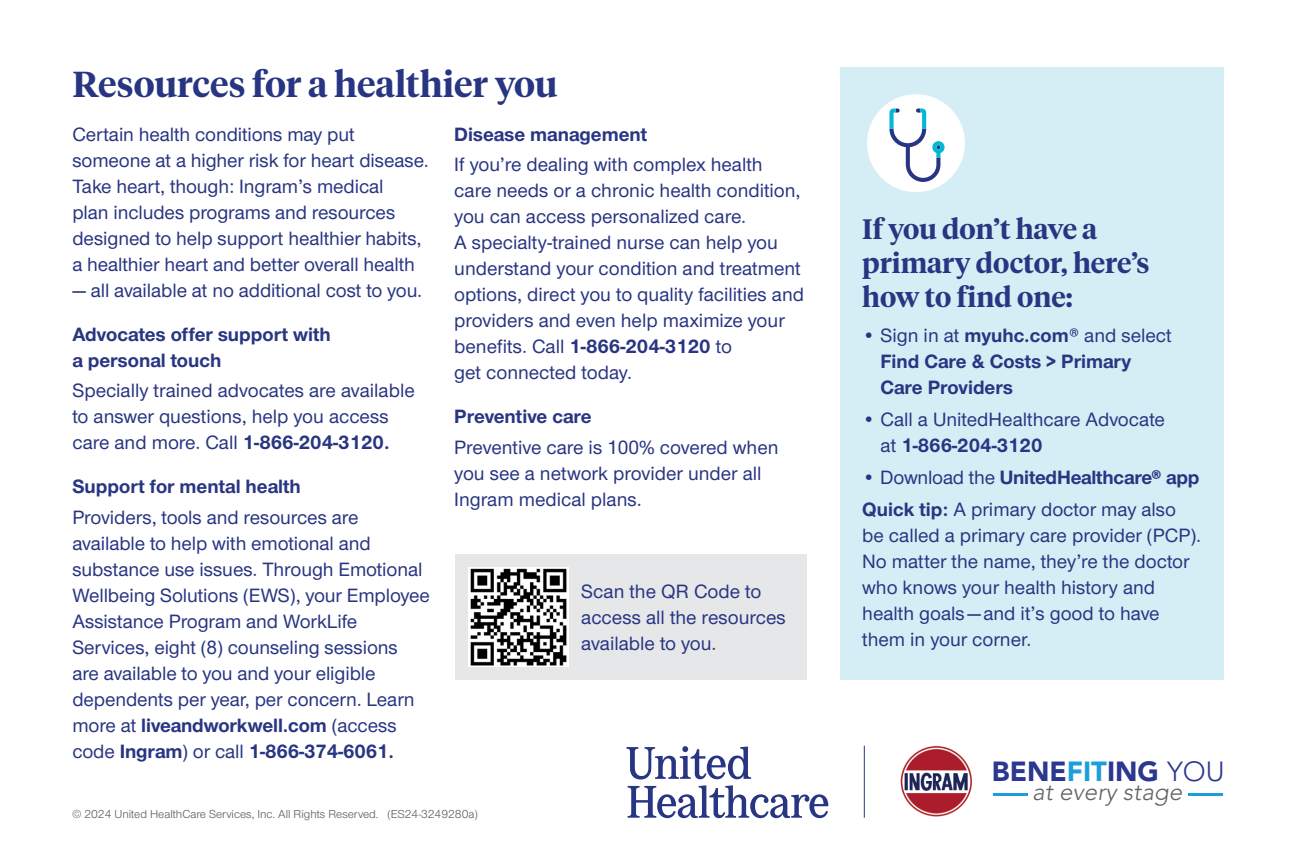
<style>
.page{position:relative;width:1296px;height:864px;background:#fff}
.page>*{position:absolute;margin:0;border:0;box-sizing:border-box;transform-origin:0 0}
.H4{font:600 36px "UHC Serif Headline";color:#283582}
.H4-2{font:600 28px/34px "UHC Serif Headline";color:#283582}
.t1{font:900 27.4px "Avenir LT Std";color:#2c378f}
.t2{font:italic 300 24.2px "Avenir LT Std";color:#636366}
.Body{font:500 20px/26px "UHC Sans";letter-spacing:-.005em;color:#283582}
.Body-2{font:700 20px/26px "UHC Sans";color:#283582}
.H6-Sans{font:700 20px/26px "UHC Sans";color:#283582}
.Disclaimer_Copyright_Numbers{font:12px "UHC Sans";color:#57585a}
.s1{font-weight:700}
.s2{font-weight:500}
.s3{color:#1c9ed8}
.s4{font-weight:300}
</style>
<div class="page">
<div style="left:840px;top:67px;width:384px;height:613px;background:#d5eef5"></div>
<div style="left:455px;top:554px;width:351px;height:126px;background:#e6e7e9"></div>
<div style="left:867px;top:94px;width:98px;height:98px;background:#fff;border-radius:50%"></div>
<svg style="left:889px;top:109px;width:56px;height:73px"></svg>
<hr style="left:864px;top:746px;width:1px;height:72px;background:#283582">
<svg style="left:626px;top:746px;width:202px;height:72px"></svg>
<hr style="left:994px;top:793px;width:34px;height:2px;background:#1c9ed8">
<hr style="left:1188px;top:793px;width:34px;height:2px;background:#1c9ed8">
<img style="left:900px;top:746px;width:73px;height:71px">
<img style="left:469px;top:567px;width:99px;height:100px">
<p class="H4" style="left:72px;top:59px;width:487px">Resources for a healthier you</p>
<p class="Body" style="left:72px;top:121px;width:358px">Certain health conditions may put someone at a higher risk for heart disease.<br>Take heart, though: Ingram’s medical<br>plan includes programs and resources designed to help support healthier habits, a healthier heart and better overall health</p>
<p class="Body" style="left:72px;top:277px;width:351px">— all available at no additional cost to you.</p>
<p class="H6-Sans" style="left:72px;top:321px;width:260px">Advocates offer support with a personal touch</p>
<p class="Body" style="left:72px;top:377px;width:344px">Specially trained advocates are available to answer questions, help you access care and more. Call <span class="s1">1-866-204-3120.</span></p>
<p class="H6-Sans" style="left:72px;top:473px;width:230px">Support for mental health</p>
<p class="Body" style="left:72px;top:503px;width:359px">Providers, tools and resources are available to help with emotional and substance use issues. Through Emotional Wellbeing Solutions (EWS), your Employee Assistance Program and WorkLife Services, eight (8) counseling sessions<br>are available to you and your eligible dependents per year, per concern. Learn more at <span class="s1">liveandworkwell.com</span> (access code <span class="s1">Ingram</span>) or call <span class="s1">1-866-374-6061.</span></p>
<p class="H6-Sans" style="left:454px;top:121px;width:195px">Disease management</p>
<p class="Body" style="left:454px;top:151px;width:351px">If you’re dealing with complex health care needs or a chronic health condition, you can access personalized care.<br>A specialty-trained nurse can help you understand your condition and treatment options, direct you to quality facilities and providers and even help maximize your benefits. Call <span class="s1">1-866-204-3120</span> to<br>get connected today.</p>
<p class="H6-Sans" style="left:454px;top:403px;width:139px">Preventive care</p>
<p class="Body" style="left:454px;top:433px;width:326px">Preventive care is 100% covered when you see a network provider under all<br>Ingram medical plans.</p>
<p class="Body" style="left:581px;top:578px;width:206px">Scan the QR Code to access all the resources available to you.</p>
<p class="Disclaimer_Copyright_Numbers" style="left:72px;top:806px;width:407px">© 2024 United HealthCare Services, Inc. All Rights Reserved. (ES24-3249280a)</p>
<p class="H4-2" style="left:862px;top:211px;width:289px">If you don’t have a primary doctor, here’s how to find one:</p>
<p class="Body-2" style="left:881px;top:322px;width:293px;text-indent:-18px"><span class="s2">• Sign in at</span> myuhc.com<span class="s2">® and select<br></span>Find Care &amp; Costs &gt; Primary<br>Care Providers</p>
<p class="Body" style="left:881px;top:406px;width:286px;text-indent:-18px">• Call a UnitedHealthcare Advocate at <span class="s1">1-866-204-3120</span></p>
<p class="Body-2" style="left:862px;top:464px;width:339px"><span class="s2">• Download the</span> UnitedHealthcare® app</p>
<p class="Body" style="left:862px;top:496px;width:341px"><span class="s1">Quick tip:</span> A primary doctor may also be called a primary care provider (PCP).<br>No matter the name, they’re the doctor who knows your health history and health goals—and it’s good to have them in your corner.</p>
<p class="t1" style="left:992px;top:755px;width:234px">BENE<span class="s3">FIT</span>ING <span class="s4">YOU</span></p>
<p class="t2" style="left:1032px;top:777px;width:152px">at every stage</p>
</div>
